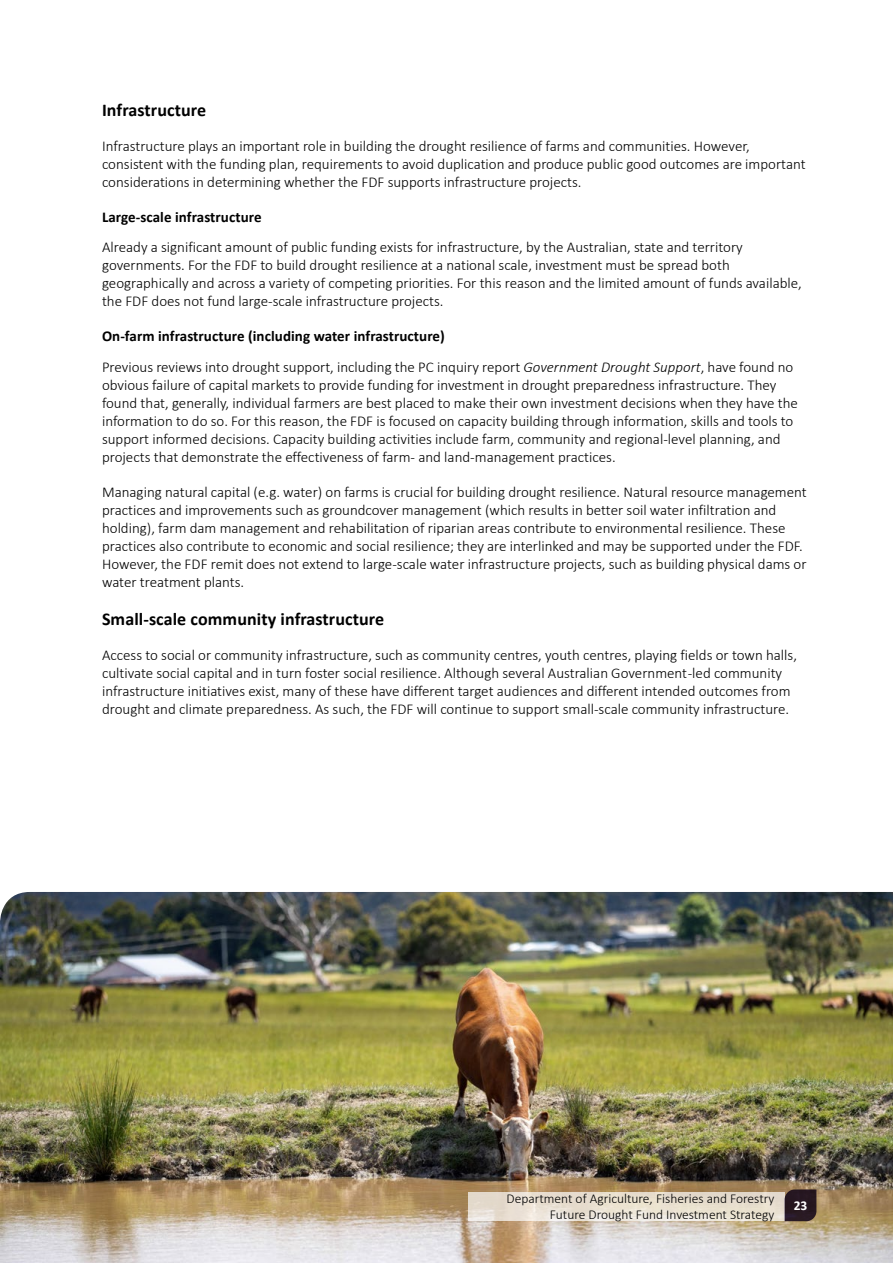
<style>
.page{position:relative;width:893px;height:1263px;background:#fff}
.page>*{position:absolute;margin:0;border:0;box-sizing:border-box;transform-origin:0 0}
.t1{font:700 18px "Calibri";letter-spacing:.005em;color:#000}
.t2{font:300 15px/18px "Calibri";color:#000}
.t3{font:700 15px "Calibri";letter-spacing:.005em;color:#000}
.t4{font:300 13.5px/16.5px "Calibri";color:#000;text-align:right}
.t5{font:700 13.5px "Calibri";color:#fff}
.s1{font-weight:700}
.s2{font-style:italic}
</style>
<div class="page">
<img style="left:0;top:892px;width:893px;height:371px">
<svg style="left:468px;top:1192px;width:317px;height:29px;background:#e8e0d2"></svg>
<svg style="left:785px;top:1189px;width:31px;height:32px"></svg>
<p class="t1" style="left:102px;top:97px;width:106px">Infrastructure</p>
<p class="t2" style="left:102px;top:136px;width:705px">Infrastructure plays an important role in building the drought resilience of farms and communities. However, consistent with the funding plan, requirements to avoid duplication and produce public good outcomes are important considerations in determining whether the FDF supports infrastructure projects.</p>
<p class="t3" style="left:102px;top:206px;width:161px">Large-scale infrastructure</p>
<p class="t2" style="left:102px;top:238px;width:701px">Already a significant amount of public funding exists for infrastructure, by the Australian, state and territory governments. For the FDF to build drought resilience at a national scale, investment must be spread both geographically and across a variety of competing priorities. For this reason and the limited amount of funds available, the FDF does not fund large-scale infrastructure projects.</p>
<p class="t2" style="left:102px;top:321px;width:693px;line-height:30.8px"><span class="s1">On-farm infrastructure (including water infrastructure)<br></span>Previous reviews into drought support, including the PC inquiry report <span class="s2">Government Drought Support</span>, have found no</p>
<p class="t2" style="left:102px;top:376px;width:697px">obvious failure of capital markets to provide funding for investment in drought preparedness infrastructure. They found that, generally, individual farmers are best placed to make their own investment decisions when they have the information to do so. For this reason, the FDF is focused on capacity building through information, skills and tools to support informed decisions. Capacity building activities include farm, community and regional-level planning, and projects that demonstrate the effectiveness of farm- and land-management practices.</p>
<p class="t2" style="left:102px;top:483px;width:706px">Managing natural capital (e.g. water) on farms is crucial for building drought resilience. Natural resource management practices and improvements such as groundcover management (which results in better soil water infiltration and holding), farm dam management and rehabilitation of riparian areas contribute to environmental resilience. These practices also contribute to economic and social resilience; they are interlinked and may be supported under the FDF.<br>However, the FDF remit does not extend to large-scale water infrastructure projects, such as building physical dams or water treatment plants.</p>
<p class="t1" style="left:102px;top:606px;width:284px">Small-scale community infrastructure</p>
<p class="t2" style="left:102px;top:646px;width:696px">Access to social or community infrastructure, such as community centres, youth centres, playing fields or town halls, cultivate social capital and in turn foster social resilience. Although several Australian Government -led community infrastructure initiatives exist, many of these have different target audiences and different intended outcomes from drought and climate preparedness. As such, the FDF will continue to support small-scale community infrastructure.</p>
<p class="t4" style="left:507px;top:1190px;width:269px">Department of Agriculture, Fisheries and Forestry<br>Future Drought Fund Investment Strategy</p>
<p class="t5" style="left:794px;top:1196px;width:15px">23</p>
</div>
